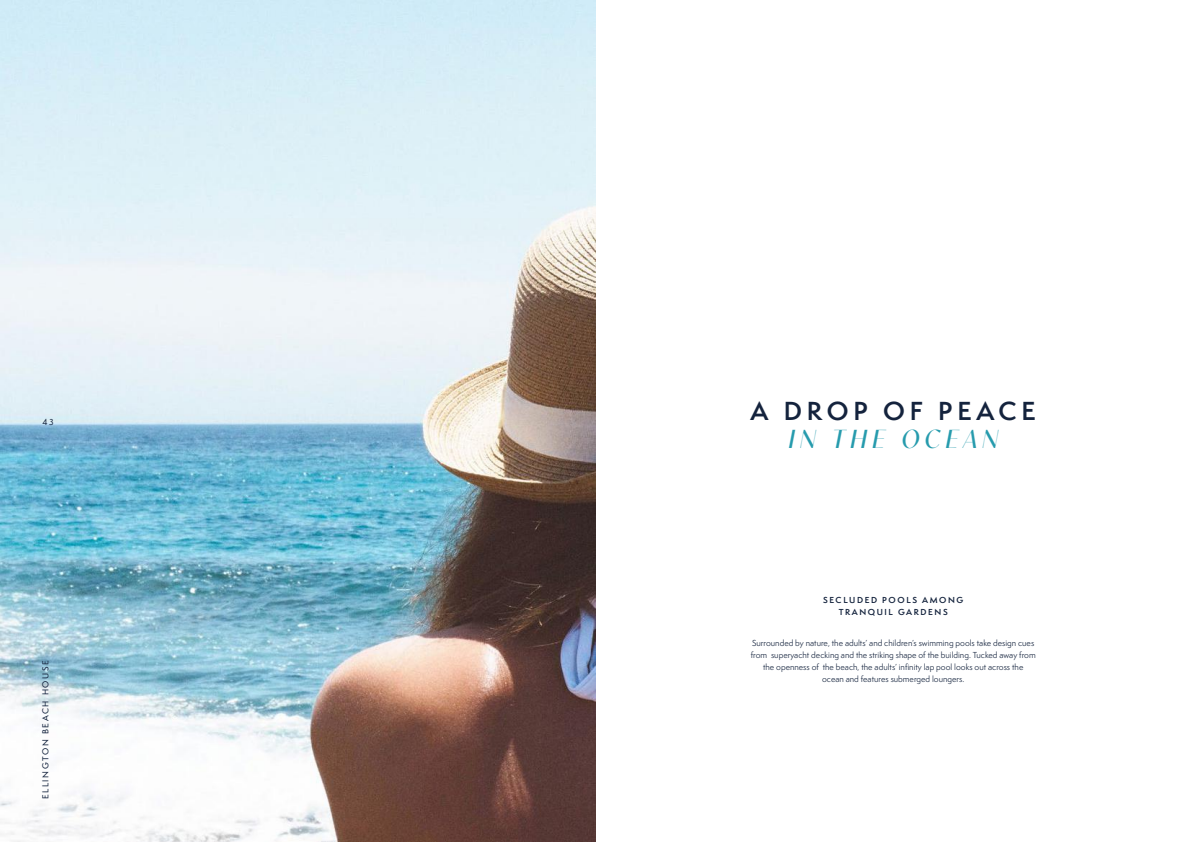
<style>
.page{position:relative;width:1191px;height:842px;background:#fff}
.page>*{position:absolute;margin:0;border:0;box-sizing:border-box;transform-origin:0 0}
.t1{font:italic 26px "Contralto Big";letter-spacing:.2em;color:#269bad}
.t2{font:600 24px "Semplicita Pro";letter-spacing:.2em;color:#14233d}
.t3{font:8px/12px "Semplicita Pro";color:#14233d;text-align:center}
.t4{font:600 8px/12px "Semplicita Pro";letter-spacing:.2em;color:#14233d;text-align:center}
.t5{font:500 8px "Semplicita Pro";letter-spacing:.2em;color:#14233d}
</style>
<div class="page">
<img style="left:0;top:0;width:595px;height:842px">
<p class="t5" style="left:43px;top:417px;width:13px">43</p>
<p class="t5" style="left:40px;top:799px;width:141px;rotate:-90deg">ELLINGTON BEACH HOUSE</p>
<h2 class="t2" style="left:750px;top:394px;width:287px">A DROP OF PEACE</h2>
<h1 class="t1" style="left:788px;top:420px;width:211px">IN THE OCEAN</h1>
<p class="t4" style="left:823px;top:594px;width:142px">SECLUDED POOLS AMONG<br>TRANQUIL GARDENS</p>
<p class="t3" style="left:750px;top:636px;width:286px">Surrounded by nature, the adults’ and children’s swimming pools take design cues from superyacht decking and the striking shape of the building. Tucked away from the openness of the beach, the adults’ infinity lap pool looks out across the<br>ocean and features submerged loungers.</p>
</div>
